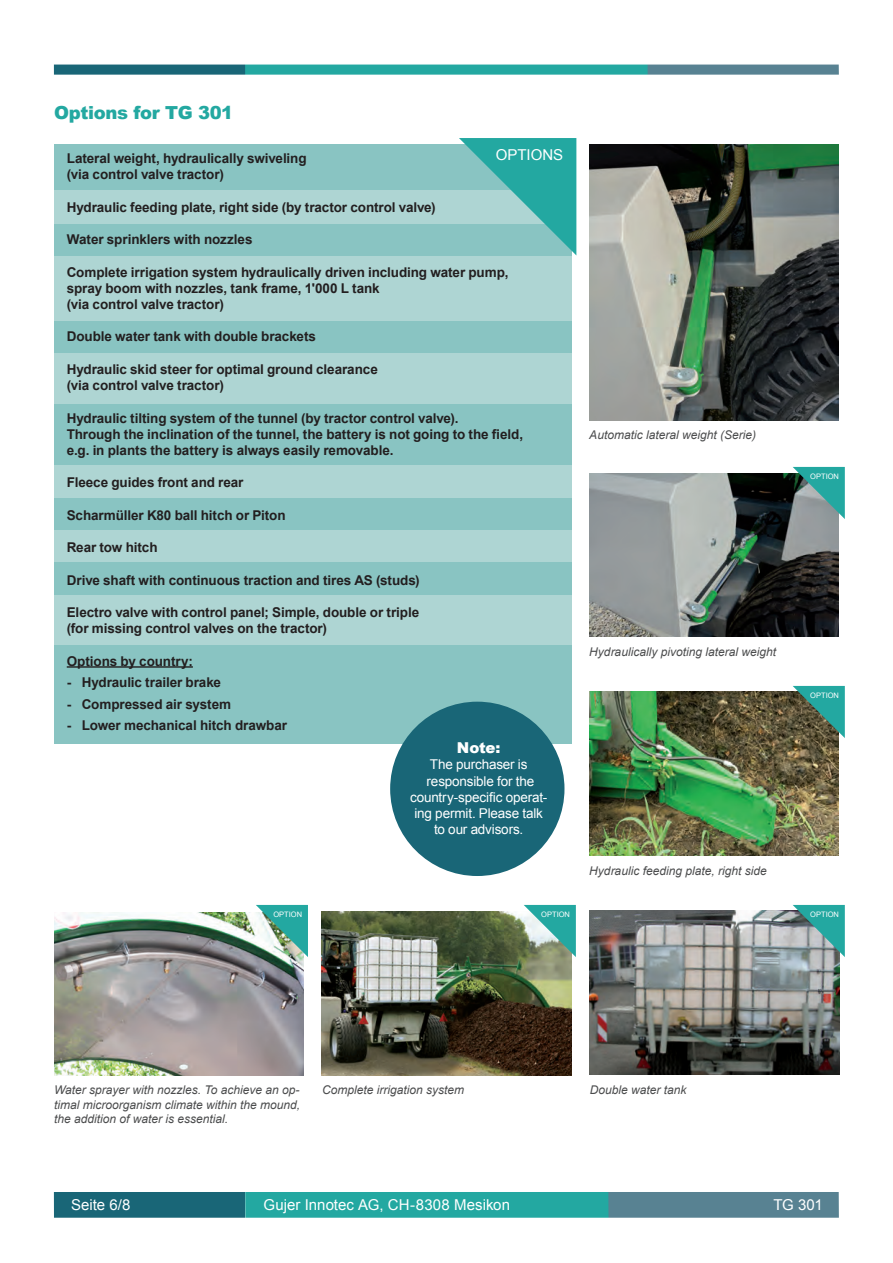
<style>
.page{position:relative;width:893px;height:1263px;background:#fff}
.page>*{position:absolute;margin:0;border:0;box-sizing:border-box;transform-origin:0 0}
.t1{font:900 18px "Arial";letter-spacing:-.015em;color:#23a8a1}
.t2{font:15px "Arial";color:#fff}
.t3{font:900 15px "Arial";color:#fff}
.t4{font:700 13.5px/16.2px "Arial";letter-spacing:-.005em;color:#231f20}
.t5{font:13.5px/16.2px "Arial";letter-spacing:-.015em;color:#fff;text-align:center}
.t6{font:italic 12px/14.4px "Arial";color:#4b4c4d}
.t7{font:7.5px "Arial";color:#fff}
</style>
<div class="page">
<div style="left:547px;top:64px;width:292px;height:12px;background:#588292"></div>
<div style="left:241px;top:64px;width:407px;height:25px;background:#23a8a1"></div>
<div style="left:54px;top:1192px;width:191px;height:37px;background:#196677"></div>
<div style="left:547px;top:1192px;width:292px;height:27px;background:#588292"></div>
<div style="left:245px;top:1192px;width:364px;height:37px;background:#23a8a1"></div>
<div style="left:47px;top:1218px;width:820px;height:22px;background:#fff"></div>
<div style="left:54px;top:64px;width:191px;height:30px;background:#196677"></div>
<div style="left:29px;top:42px;width:820px;height:23px;background:#fff;border:2px solid #fff"></div>
<div style="left:36px;top:75px;width:820px;height:22px;background:#fff"></div>
<div style="left:54px;top:190px;width:517px;height:455px;background:#aed5d3"></div>
<img style="left:589px;top:691px;width:250px;height:165px">
<img style="left:590px;top:910px;width:249px;height:165px">
<img style="left:322px;top:911px;width:249px;height:165px">
<div style="left:54px;top:145px;width:517px;height:45px;background:#89c4c2"></div>
<div style="left:54px;top:224px;width:517px;height:31px;background:#89c4c2"></div>
<div style="left:54px;top:321px;width:517px;height:32px;background:#89c4c2"></div>
<div style="left:54px;top:404px;width:517px;height:61px;background:#89c4c2"></div>
<div style="left:54px;top:498px;width:517px;height:32px;background:#89c4c2"></div>
<div style="left:54px;top:562px;width:517px;height:33px;background:#89c4c2"></div>
<img style="left:589px;top:473px;width:250px;height:164px">
<img style="left:589px;top:145px;width:250px;height:276px">
<div style="left:54px;top:645px;width:517px;height:99px;background:#89c4c2"></div>
<hr style="left:67px;top:666px;width:126px;height:2px;background:#231f20">
<div style="left:390px;top:702px;width:174px;height:174px;background:#196677;border-radius:50%"></div>
<img style="left:54px;top:912px;width:250px;height:164px">
<svg style="left:459px;top:138px;width:117px;height:117px"></svg>
<svg style="left:793px;top:467px;width:52px;height:52px;background:#559c99"></svg>
<svg style="left:793px;top:686px;width:52px;height:52px;background:#417f6f"></svg>
<svg style="left:793px;top:905px;width:52px;height:52px;background:#5fa4a2"></svg>
<svg style="left:524px;top:905px;width:52px;height:52px;background:#6bb1a5"></svg>
<svg style="left:256px;top:905px;width:52px;height:52px"></svg>
<p class="t1" style="left:54px;top:100px;width:181px">Options for TG 301</p>
<p class="t2" style="left:496px;top:145px;width:69px">OPTIONS</p>
<p class="t4" style="left:67px;top:151px;width:241px">Lateral weight, hydraulically swiveling (via control valve tractor)</p>
<p class="t4" style="left:67px;top:199px;width:370px">Hydraulic feeding plate, right side (by tractor control valve)</p>
<p class="t4" style="left:67px;top:232px;width:187px">Water sprinklers with nozzles</p>
<p class="t4" style="left:67px;top:264px;width:443px">Complete irrigation system hydraulically driven including water pump, spray boom with nozzles, tank frame, 1'000 L tank<br>(via control valve tractor)</p>
<p class="t4" style="left:67px;top:329px;width:251px">Double water tank with double brackets</p>
<p class="t4" style="left:67px;top:361px;width:313px">Hydraulic skid steer for optimal ground clearance (via control valve tractor)</p>
<p class="t4" style="left:67px;top:410px;width:458px">Hydraulic tilting system of the tunnel (by tractor control valve).<br>Through the inclination of the tunnel, the battery is not going to the field, e.g. in plants the battery is always easily removable.</p>
<p class="t4" style="left:67px;top:475px;width:178px">Fleece guides front and rear</p>
<p class="t4" style="left:67px;top:507px;width:220px">Scharmüller K80 ball hitch or Piton</p>
<p class="t4" style="left:67px;top:540px;width:92px">Rear tow hitch</p>
<p class="t4" style="left:67px;top:572px;width:354px">Drive shaft with continuous traction and tires AS (studs)</p>
<p class="t4" style="left:67px;top:604px;width:354px">Electro valve with control panel; Simple, double or triple (for missing control valves on the tractor)</p>
<p class="t4" style="left:67px;top:653px;width:128px">Options by country:</p>
<p class="t4" style="left:67px;top:675px;width:156px">- Hydraulic trailer brake</p>
<p class="t4" style="left:67px;top:696px;width:166px">- Compressed air system</p>
<p class="t4" style="left:67px;top:718px;width:222px">- Lower mechanical hitch drawbar</p>
<p class="t3" style="left:457px;top:737px;width:45px">Note:</p>
<p class="t5" style="left:410px;top:757px;width:139px">The purchaser is responsible for the country-specific operat&shy;ing permit. Please talk to our advisors.</p>
<p class="t6" style="left:589px;top:428px;width:168px">Automatic lateral weight (Serie)</p>
<p class="t6" style="left:589px;top:645px;width:188px">Hydraulically pivoting lateral weight</p>
<p class="t6" style="left:589px;top:864px;width:179px">Hydraulic feeding plate, right side</p>
<p class="t7" style="left:810px;top:472px;width:30px">OPTION</p>
<p class="t7" style="left:810px;top:691px;width:30px">OPTION</p>
<p class="t7" style="left:273px;top:910px;width:30px">OPTION</p>
<p class="t7" style="left:541px;top:910px;width:30px">OPTION</p>
<p class="t7" style="left:810px;top:910px;width:30px">OPTION</p>
<p class="t6" style="left:322px;top:1083px;width:144px">Complete irrigation system</p>
<p class="t6" style="left:54px;top:1083px;width:247px">Water sprayer with nozzles. To achieve an op-</p>
<p class="t6" style="left:590px;top:1083px;width:98px">Double water tank</p>
<p class="t6" style="left:54px;top:1097px;width:248px">timal microorganism climate within the mound, the addition of water is essential.</p>
<p class="t2" style="left:71px;top:1194px;width:61px">Seite 6/8</p>
<p class="t2" style="left:264px;top:1194px;width:248px">Gujer Innotec AG, CH-8308 Mesikon</p>
<p class="t2" style="left:773px;top:1194px;width:51px">TG 301</p>
</div>
